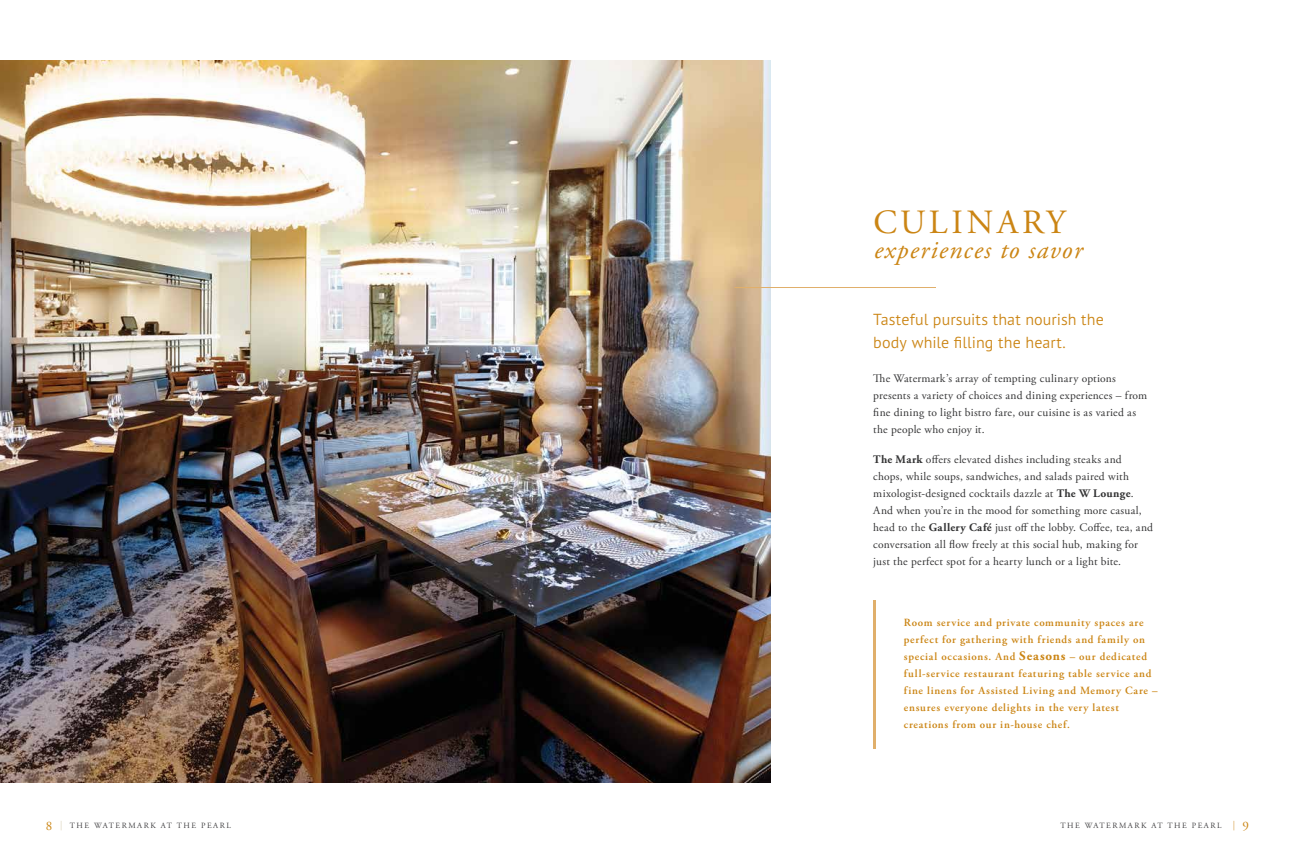
<style>
.page{position:relative;width:1296px;height:864px;background:#fff}
.page>*{position:absolute;margin:0;border:0;box-sizing:border-box;transform-origin:0 0}
.t1{font:33.9px "Adobe Garamond Pro";letter-spacing:.115em;color:#cb8514}
.t2{font:italic 26.1px "Adobe Garamond Pro";letter-spacing:.05em;color:#cb8514}
.t3{font:300 16px/22.9px "PT Sans Pro";letter-spacing:.005em;color:#cb8514}
.t4{font:11.5px/17px "Adobe Garamond Pro";letter-spacing:.02em;color:#333334}
.t5{font:600 11px/17px "Adobe Garamond Pro";letter-spacing:.065em;color:#cb8514}
.t6{font:8px "Adobe Garamond Pro";letter-spacing:.19em;color:#414042}
.s1{font-weight:700}
.s2{font-weight:700;font-size:13px}
.s3{font-size:13px;color:#cb8514}
.s4{font-size:9.5px;color:#d0c5a5}
.s5{font-size:9.5px;color:#cb8514}
</style>
<div class="page">
<img style="left:0;top:60px;width:770px;height:723px">
<hr style="left:734px;top:287px;width:202px;height:1px;background:#e0af6b">
<hr style="left:873px;top:600px;width:3px;height:149px;background:#e0af6b">
<h1 class="t1" style="left:874px;top:202px;width:194px">CULINARY</h1>
<h2 class="t2" style="left:874px;top:234px;width:210px">experiences to savor</h2>
<h3 class="t3" style="left:873px;top:308px;width:232px">Tasteful pursuits that nourish the body while filling the heart.</h3>
<p class="t4" style="left:873px;top:370px;width:276px">The Watermark’s array of tempting culinary options presents a variety of choices and dining experiences – from fine dining to light bistro fare, our cuisine is as varied as the people who enjoy it.</p>
<p class="t4" style="left:873px;top:452px;width:281px"><span class="s1">The Mark</span> offers elevated dishes including steaks and chops, while soups, sandwiches, and salads paired with mixologist-designed cocktails dazzle at <span class="s1">The W Lounge</span>.<br>And when you’re in the mood for something more casual, head to the <span class="s1">Gallery Café</span> just off the lobby. Coffee, tea, and conversation all flow freely at this social hub, making for just the perfect spot for a hearty lunch or a light bite.</p>
<p class="t5" style="left:904px;top:614px;width:255px">Room service and private community spaces are perfect for gathering with friends and family on special occasions. And <span class="s2">Seasons</span> – our dedicated full-service restaurant featuring table service and fine linens for Assisted Living and Memory Care – ensures everyone delights in the very latest creations from our in-house chef.</p>
<p class="t6" style="left:46px;top:820px;width:186px"><span class="s3">8</span> <span class="s4">|</span> THE WATERMARK AT THE PEARL</p>
<p class="t6" style="left:1061px;top:820px;width:190px">THE WATERMARK AT THE PEARL <span class="s5">|</span> <span class="s3">9</span></p>
</div>
